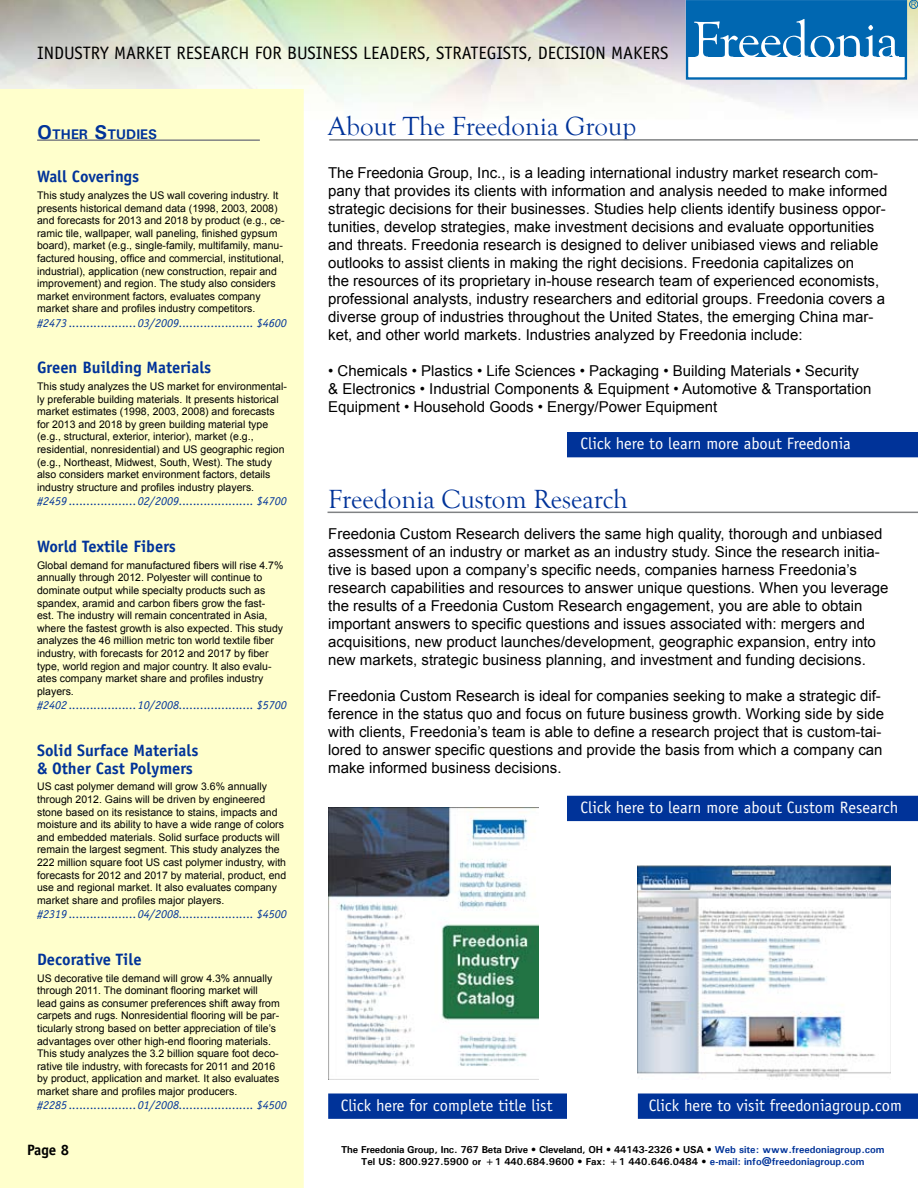
<style>
.page{position:relative;width:918px;height:1188px;background:#fff}
.page>*{position:absolute;margin:0;border:0;box-sizing:border-box;transform-origin:0 0}
.t1{font:27px "Goudy Old Style T";color:#039}
.t2{font:18px "Officina Sans";color:#000}
.t3{font:16.5px "Officina Sans";color:#fff}
.t4{font:700 16.5px/18px "Officina Sans";color:#039}
.t5{font:15px/18px "Arial";color:#000}
.t6{font:700 15px "Officina Sans";color:#000}
.t7{font:700 13.95px "Univers";color:#039}
.t8{font:italic 12px "Officina Sans";color:#039}
.t9{font:10.5px/12.6px "Arial";color:#000}
.t10{font:700 10.05px/12px "Univers";color:#000;text-align:center}
.s1{font-size:19.95px}
.s2{font-style:italic}
.s3{color:#039}
</style>
<div class="page">
<div style="left:0;top:89px;width:304px;height:1099px;background:#ffc"></div>
<hr style="left:329px;top:139px;width:589px;height:2px;background:#808284">
<hr style="left:328px;top:512px;width:590px;height:1px;background:#808284">
<div style="left:567px;top:432px;width:351px;height:25px;background:#039"></div>
<div style="left:568px;top:796px;width:349px;height:24px;background:#039"></div>
<div style="left:567px;top:796px;width:351px;height:25px;border:2px solid #039"></div>
<div style="left:639px;top:1094px;width:278px;height:24px;background:#039"></div>
<div style="left:638px;top:1094px;width:280px;height:25px;border:2px solid #039"></div>
<div style="left:329px;top:1094px;width:237px;height:24px;background:#039"></div>
<div style="left:328px;top:1094px;width:239px;height:25px;border:2px solid #039"></div>
<hr style="left:37px;top:139px;width:223px;height:2px;background:#808284">
<div style="left:686px;top:0;width:221px;height:80px;border:2px solid #0067b1"></div>
<div style="left:687px;top:1px;width:218px;height:56px;background:#0067b1"></div>
<svg style="left:694px;top:19px;width:205px;height:38px"></svg>
<div style="left:909px;top:0;width:9px;height:9px;border:1px solid #0067b1;border-radius:50%"></div>
<svg style="left:911px;top:2px;width:5px;height:5px"></svg>
<img style="left:637px;top:866px;width:254px;height:211px">
<img style="left:328px;top:808px;width:211px;height:272px">
<h2 class="t2" style="left:37px;top:42px;width:633px">INDUSTRY MARKET RESEARCH FOR BUSINESS LEADERS, STRATEGISTS, DECISION MAKERS</h2>
<h3 class="t7" style="left:37px;top:126px;width:120px"><span class="s1">O</span>ther <span class="s1">S</span>tudies</h3>
<h3 class="t4" style="left:37px;top:167px;width:104px">Wall Coverings</h3>
<p class="t9" style="left:37px;top:189px;width:249px">This study analyzes the US wall covering industry. It presents historical demand data (1998, 2003, 2008) and forecasts for 2013 and 2018 by product (e.g., ce&shy;ramic tile, wallpaper, wall paneling, finished gypsum board), market (e.g., single-family, multifamily, manu&shy;factured housing, office and commercial, institutional, industrial), application (new construction, repair and improvement) and region. The study also considers market environment factors, evaluates company market share and profiles industry competitors.</p>
<p class="t8" style="left:37px;top:316px;width:251px">#2473 ...................03/2009..................... $4600</p>
<h3 class="t4" style="left:37px;top:358px;width:176px">Green Building Materials</h3>
<p class="t9" style="left:37px;top:380px;width:251px">This study analyzes the US market for environmental&shy;ly preferable building materials. It presents historical market estimates (1998, 2003, 2008) and forecasts for 2013 and 2018 by green building material type (e.g., structural, exterior, interior), market (e.g., residential, nonresidential) and US geographic region (e.g., Northeast, Midwest, South, West). The study also considers market environment factors, details industry structure and profiles industry players.</p>
<p class="t8" style="left:37px;top:494px;width:251px">#2459 ...................02/2009..................... $4700</p>
<h3 class="t4" style="left:37px;top:537px;width:140px">World Textile Fibers</h3>
<p class="t9" style="left:37px;top:559px;width:248px">Global demand for manufactured fibers will rise 4.7% annually through 2012. Polyester will continue to dominate output while specialty products such as spandex, aramid and carbon fibers grow the fast&shy;est. The industry will remain concentrated in Asia, where the fastest growth is also expected. This study analyzes the 46 million metric ton world textile fiber industry, with forecasts for 2012 and 2017 by fiber type, world region and major country. It also evalu&shy;ates company market share and profiles industry players.</p>
<p class="t8" style="left:37px;top:698px;width:251px">#2402 ...................10/2008..................... $5700</p>
<h3 class="t4" style="left:37px;top:741px;width:163px">Solid Surface Materials &amp; Other Cast Polymers</h3>
<p class="t9" style="left:37px;top:781px;width:251px">US cast polymer demand will grow 3.6% annually through 2012. Gains will be driven by engineered stone based on its resistance to stains, impacts and moisture and its ability to have a wide range of colors and embedded materials. Solid surface products will remain the largest segment. This study analyzes the 222 million square foot US cast polymer industry, with forecasts for 2012 and 2017 by material, product, end use and regional market. It also evaluates company market share and profiles major players.</p>
<p class="t8" style="left:37px;top:907px;width:251px">#2319 ...................04/2008..................... $4500</p>
<h3 class="t4" style="left:37px;top:950px;width:106px">Decorative Tile</h3>
<p class="t9" style="left:37px;top:972px;width:244px">US decorative tile demand will grow 4.3% annually through 2011. The dominant flooring market will lead gains as consumer preferences shift away from carpets and rugs. Nonresidential flooring will be par&shy;ticularly strong based on better appreciation of tile’s advantages over other high-end flooring materials.<br>This study analyzes the 3.2 billion square foot deco&shy;rative tile industry, with forecasts for 2011 and 2016 by product, application and market. It also evaluates market share and profiles major producers.</p>
<p class="t8" style="left:37px;top:1098px;width:251px">#2285 ...................01/2008..................... $4500</p>
<h3 class="t6" style="left:27px;top:1140px;width:44px">Page 8</h3>
<h1 class="t1" style="left:328px;top:111px;width:310px">About The Freedonia Group</h1>
<p class="t5" style="left:328px;top:164px;width:561px">The Freedonia Group, Inc., is a leading international industry market research com&shy;pany that provides its clients with information and analysis needed to make informed strategic decisions for their businesses. Studies help clients identify business oppor&shy;tunities, develop strategies, make investment decisions and evaluate opportunities and threats. Freedonia research is designed to deliver unibiased views and reliable outlooks to assist clients in making the right decisions. Freedonia capitalizes on<br>the resources of its proprietary in-house research team of experienced economists, professional analysts, industry researchers and editorial groups. Freedonia covers a diverse group of industries throughout the United States, the emerging China mar&shy;ket, and other world markets. Industries analyzed by Freedonia include:</p>
<h3 class="t5" style="left:328px;top:362px;width:545px"><span class="s2">•</span> Chemicals • Plastics • Life Sciences • Packaging • Building Materials • Security &amp; Electronics • Industrial Components &amp; Equipment • Automotive &amp; Transportation<br>Equipment • Household Goods • Energy/Power Equipment</h3>
<h3 class="t3" style="left:580px;top:434px;width:272px">Click here to learn more about Freedonia</h3>
<h1 class="t1" style="left:328px;top:484px;width:301px">Freedonia Custom Research</h1>
<p class="t5" style="left:328px;top:525px;width:562px">Freedonia Custom Research delivers the same high quality, thorough and unbiased assessment of an industry or market as an industry study. Since the research initia&shy;tive is based upon a company’s specific needs, companies harness Freedonia’s research capabilities and resources to answer unique questions. When you leverage the results of a Freedonia Custom Research engagement, you are able to obtain important answers to specific questions and issues associated with: mergers and acquisitions, new product launches/development, geographic expansion, entry into new markets, strategic business planning, and investment and funding decisions.</p>
<p class="t5" style="left:328px;top:687px;width:557px">Freedonia Custom Research is ideal for companies seeking to make a strategic dif&shy;ference in the status quo and focus on future business growth. Working side by side with clients, Freedonia’s team is able to define a research project that is custom-tai&shy;lored to answer specific questions and provide the basis from which a company can make informed business decisions.</p>
<h3 class="t3" style="left:580px;top:798px;width:319px">Click here to learn more about Custom Research</h3>
<h3 class="t3" style="left:341px;top:1096px;width:213px">Click here for complete title list</h3>
<h3 class="t3" style="left:649px;top:1096px;width:255px">Click here to visit freedoniagroup.com</h3>
<p class="t10" style="left:341px;top:1143px;width:545px">The Freedonia Group, Inc. 767 Beta Drive • Cleveland, OH • 44143-2326 • USA • <span class="s3">Web site: www.freedoniagroup.com<br></span>Tel US: 800.927.5900 or +1 440.684.9600 • Fax: +1 440.646.0484 • <span class="s3">e-mail: info@freedoniagroup.com</span></p>
</div>
